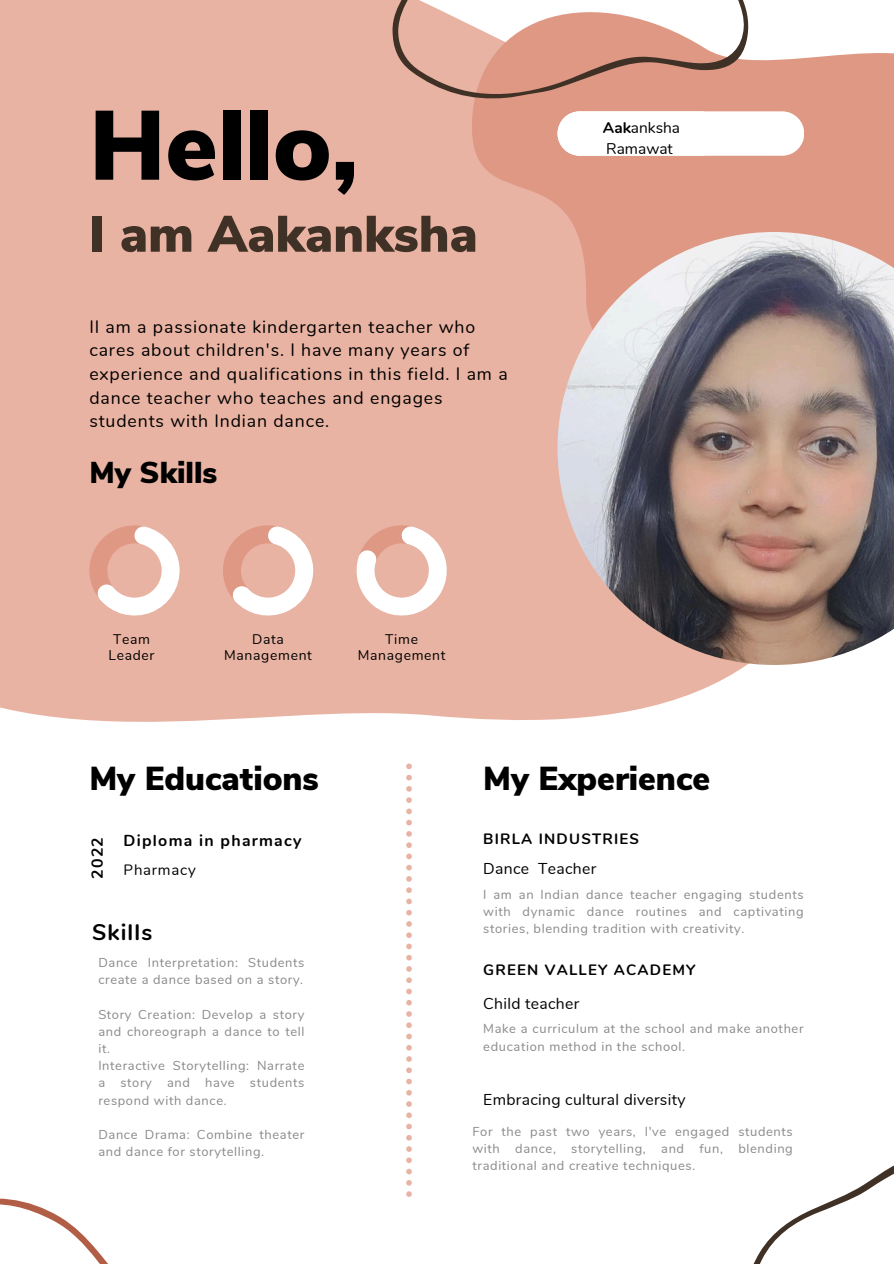
<style>
.page{position:relative;width:894px;height:1264px;background:#fff}
.page>*{position:absolute;margin:0;border:0;box-sizing:border-box;transform-origin:0 0}
.t1{font:900 97.95px "Nunito Sans";color:#000}
.t2{font:900 51px "Nunito Sans";color:#403126}
.t3{font:900 33.15px "Nunito Sans";color:#000}
.t4{font:900 30.15px "Nunito Sans";color:#000}
.t5{font:700 22.5px "Nunito";letter-spacing:.05em;color:#000}
.t6{font:17.7px/23.7px "Nunito";letter-spacing:.05em;color:#000}
.t7{font:700 15.9px "Nunito";letter-spacing:.08em;color:#000}
.t8{font:15.75px "Nunito";letter-spacing:.02em;color:#000}
.t9{font:15.45px/21.1px "Nunito";color:#000}
.t10{font:700 15px "Nunito";letter-spacing:.08em;color:#000}
.t11{font:15px "Nunito";letter-spacing:.05em;color:#000}
.t12{font:13.95px/15.8px "Nunito";letter-spacing:.05em;color:#000;text-align:center}
.t13{font:12.9px/17.1px "Nunito";letter-spacing:.05em;color:#8b8888;text-align:justify}
.s1{font-weight:700}
</style>
<div class="page">
<div style="left:0;top:0;width:747px;height:722px;background:#e9b3a3"></div>
<svg style="left:356px;top:0;width:537px;height:512px;background:#e8b2a2"></svg>
<div style="left:557px;top:111px;width:247px;height:45px;background:#fff;border-radius:22px"></div>
<img style="left:557px;top:232px;width:336px;height:433px">
<svg style="left:89px;top:525px;width:91px;height:90px"></svg>
<svg style="left:223px;top:525px;width:90px;height:90px"></svg>
<svg style="left:356px;top:525px;width:90px;height:90px"></svg>
<svg style="left:406px;top:763px;width:6px;height:433px"></svg>
<svg style="left:0;top:1198px;width:108px;height:65px"></svg>
<svg style="left:754px;top:1166px;width:139px;height:97px"></svg>
<svg style="left:364px;top:0;width:417px;height:232px"></svg>
<p class="t1" style="left:89px;top:81px;width:270px">Hello,</p>
<p class="t2" style="left:89px;top:200px;width:390px">I am Aakanksha</p>
<h5 class="t6" style="left:89px;top:315px;width:420px">II am a passionate kindergarten teacher who cares about children's. I have many years of experience and qualifications in this field. I am a dance teacher who teaches and engages students with Indian dance.</h5>
<h2 class="t4" style="left:89px;top:452px;width:129px">My Skills</h2>
<h3 class="t12" style="left:108px;top:631px;width:48px">Team<br>Leader</h3>
<p class="t12" style="left:224px;top:631px;width:89px">Data<br>Management</p>
<p class="t12" style="left:357px;top:631px;width:89px">Time<br>Management</p>
<p class="t9" style="left:602px;top:117px;width:79px"><span class="s1">Aak</span>anksha<br>Ramawat</p>
<p class="t3" style="left:89px;top:756px;width:231px">My Educations</p>
<h1 class="t3" style="left:483px;top:756px;width:228px">My Experience</h1>
<h3 class="t7" style="left:87px;top:879px;width:43px;rotate:-90deg">2022</h3>
<p class="t7" style="left:124px;top:829px;width:179px">Diploma in pharmacy</p>
<h3 class="t11" style="left:124px;top:859px;width:74px">Pharmacy</h3>
<p class="t5" style="left:92px;top:917px;width:62px">Skills</p>
<p class="t13" style="left:98px;top:954px;width:207px">Dance Interpretation: Students create a dance based on a story.</p>
<h6 class="t13" style="left:98px;top:1005px;width:207px">Story Creation: Develop a story and choreograph a dance to tell it.</h6>
<p class="t13" style="left:98px;top:1057px;width:207px">Interactive Storytelling: Narrate a story and have students respond with dance.</p>
<p class="t13" style="left:98px;top:1126px;width:207px">Dance Drama: Combine theater and dance for storytelling.</p>
<p class="t10" style="left:483px;top:829px;width:157px">BIRLA INDUSTRIES</p>
<h4 class="t8" style="left:483px;top:858px;width:114px">Dance Teacher</h4>
<p class="t13" style="left:483px;top:885px;width:322px">I am an Indian dance teacher engaging students with dynamic dance routines and captivating stories, blending tradition with creativity.</p>
<p class="t10" style="left:483px;top:960px;width:214px">GREEN VALLEY ACADEMY</p>
<p class="t8" style="left:483px;top:992px;width:97px">Child teacher</p>
<p class="t13" style="left:483px;top:1020px;width:322px">Make a curriculum at the school and make another education method in the school.</p>
<p class="t8" style="left:483px;top:1088px;width:204px">Embracing cultural diversity</p>
<h6 class="t13" style="left:472px;top:1122px;width:322px">For the past two years, I've engaged students with dance, storytelling, and fun, blending traditional and creative techniques.</h6>
</div>
